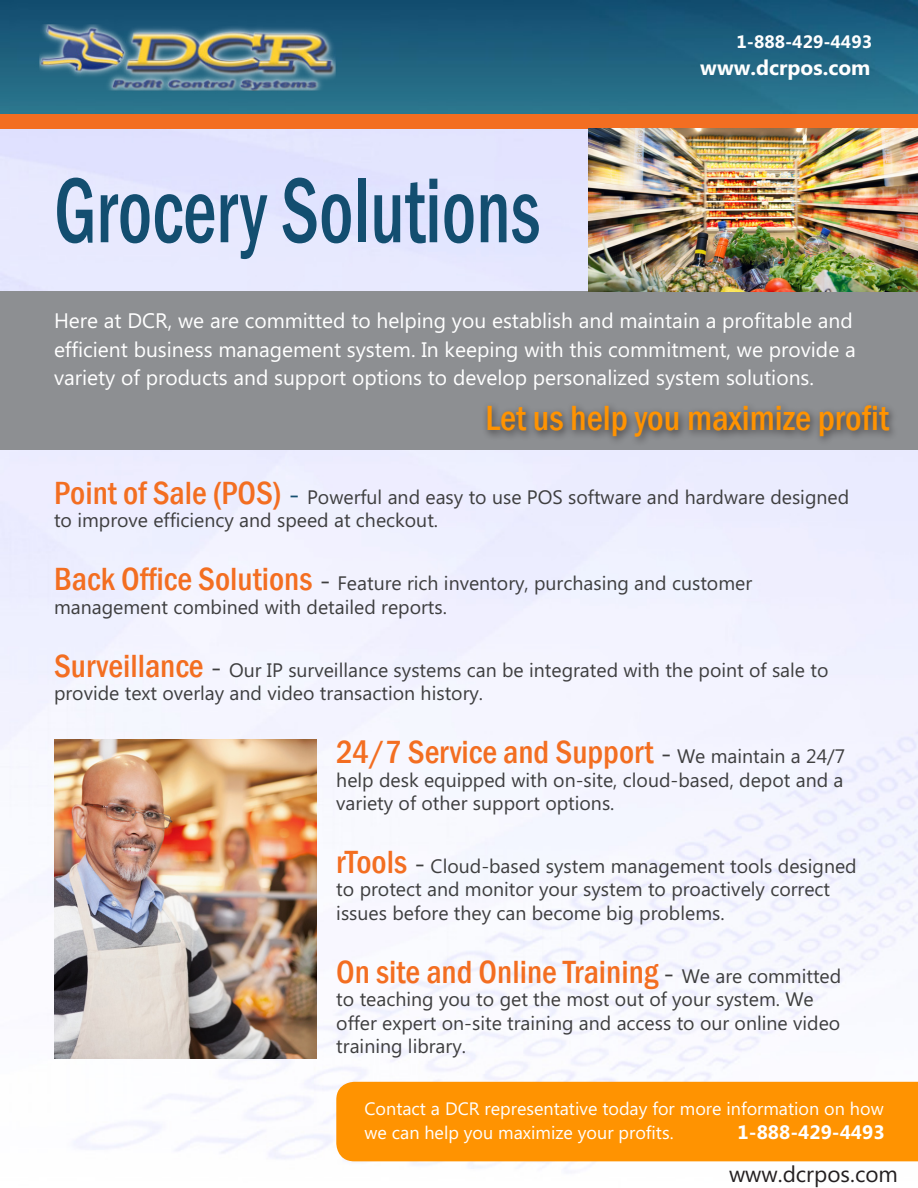
<style>
.page{position:relative;width:918px;height:1188px;background:#fff}
.page>*{position:absolute;margin:0;border:0;box-sizing:border-box;transform-origin:0 0}
.t1{font:500 condensed 95.25px "Franklin Gothic";color:#134e70;scale:.79 1}
.t2{font:500 condensed 36px "Franklin Gothic";color:#ff9301}
.t3{font:500 condensed 33px "Franklin Gothic";color:#f36e21}
.t4{font:22.5px "Microsoft Phags Pa";color:#231f20}
.t5{font:21px/28.5px "Microsoft Phags Pa";color:#fff}
.t6{font:700 21px "Microsoft Phags Pa";color:#fff}
.t7{font:19.5px/23.4px "Microsoft Phags Pa";color:#3e3e3f}
.t8{font:700 19.5px "Microsoft Phags Pa";color:#fff}
.t9{font:18px/23.4px "Microsoft Phags Pa";color:#fff}
.t10{font:700 18px "Microsoft Phags Pa";color:#fff}
.s1{font-family:"Franklin Gothic";font-weight:500;font-stretch:condensed;font-size:33px;color:#f36e21}
.s2{font-size:27px;color:#154f71}
.s3{font-size:27px}
.s4{font-family:"Microsoft Phags Pa";font-weight:400;font-stretch:normal;font-size:27px;color:#3e3e3f}
.s5{font-family:"Microsoft Phags Pa";font-weight:400;font-stretch:normal;font-size:19.5px;color:#3e3e3f}
</style>
<div class="page">
<img style="left:0;top:0;width:918px;height:1169px">
<img style="left:34px;top:20px;width:306px;height:80px">
<div style="left:0;top:292px;width:918px;height:158px;background:#8d8f92"></div>
<div style="left:1px;top:114px;width:917px;height:15px;background:#f36e21"></div>
<div style="left:336px;top:1082px;width:582px;height:79px;background:#ff9301"></div>
<img style="left:54px;top:739px;width:263px;height:320px">
<div style="left:481px;top:400px;width:418px;height:47px;background:#231f20;opacity:.75"></div>
<img style="left:588px;top:129px;width:330px;height:163px">
<p class="t1" style="left:54px;top:148px;width:617px">Grocery Solutions</p>
<p class="t10" style="left:736px;top:29px;width:137px">1-888-429-4493</p>
<p class="t6" style="left:700px;top:53px;width:172px">www.dcrpos.com</p>
<p class="t5" style="left:54px;top:306px;width:803px">Here at DCR, we are committed to helping you establish and maintain a profitable and efficient business management system. In keeping with this commitment, we provide a variety of products and support options to develop personalized system solutions.</p>
<p class="t2" style="left:485px;top:395px;width:405px">Let us help you maximize profit</p>
<p class="t7" style="left:54px;top:484px;width:797px"><span class="s1">Point of Sale (POS)</span> <span class="s2">-</span> Powerful and easy to use POS software and hardware designed to improve efficiency and speed at checkout.</p>
<p class="t7" style="left:54px;top:571px;width:700px"><span class="s1">Back Office Solutions</span> <span class="s3">-</span> Feature rich inventory, purchasing and customer management combined with detailed reports.</p>
<p class="t7" style="left:54px;top:657px;width:776px"><span class="s1">Surveillance</span> <span class="s3">-</span> Our IP surveillance systems can be integrated with the point of sale to provide text overlay and video transaction history.</p>
<p class="t3" style="left:336px;top:731px;width:511px">24/7 Service and Support <span class="s4">-</span> <span class="s5">We maintain a 24/7</span></p>
<p class="t7" style="left:336px;top:767px;width:509px">help desk equipped with on-site, cloud-based, depot and a variety of other support options.</p>
<p class="t7" style="left:336px;top:853px;width:522px"><span class="s1">rTools</span> <span class="s3">-</span> Cloud-based system management tools designed to protect and monitor your system to proactively correct issues before they can become big problems.</p>
<p class="t3" style="left:336px;top:950px;width:507px">On site and Online Training <span class="s4">-</span> <span class="s5">We are committed</span></p>
<p class="t7" style="left:336px;top:987px;width:506px">to teaching you to get the most out of your system. We offer expert on-site training and access to our online video training library.</p>
<p class="t9" style="left:364px;top:1096px;width:521px">Contact a DCR representative today for more information on how we can help you maximize your profits.</p>
<p class="t8" style="left:738px;top:1118px;width:148px">1-888-429-4493</p>
<p class="t4" style="left:729px;top:1159px;width:170px">www.dcrpos.com</p>
</div>
